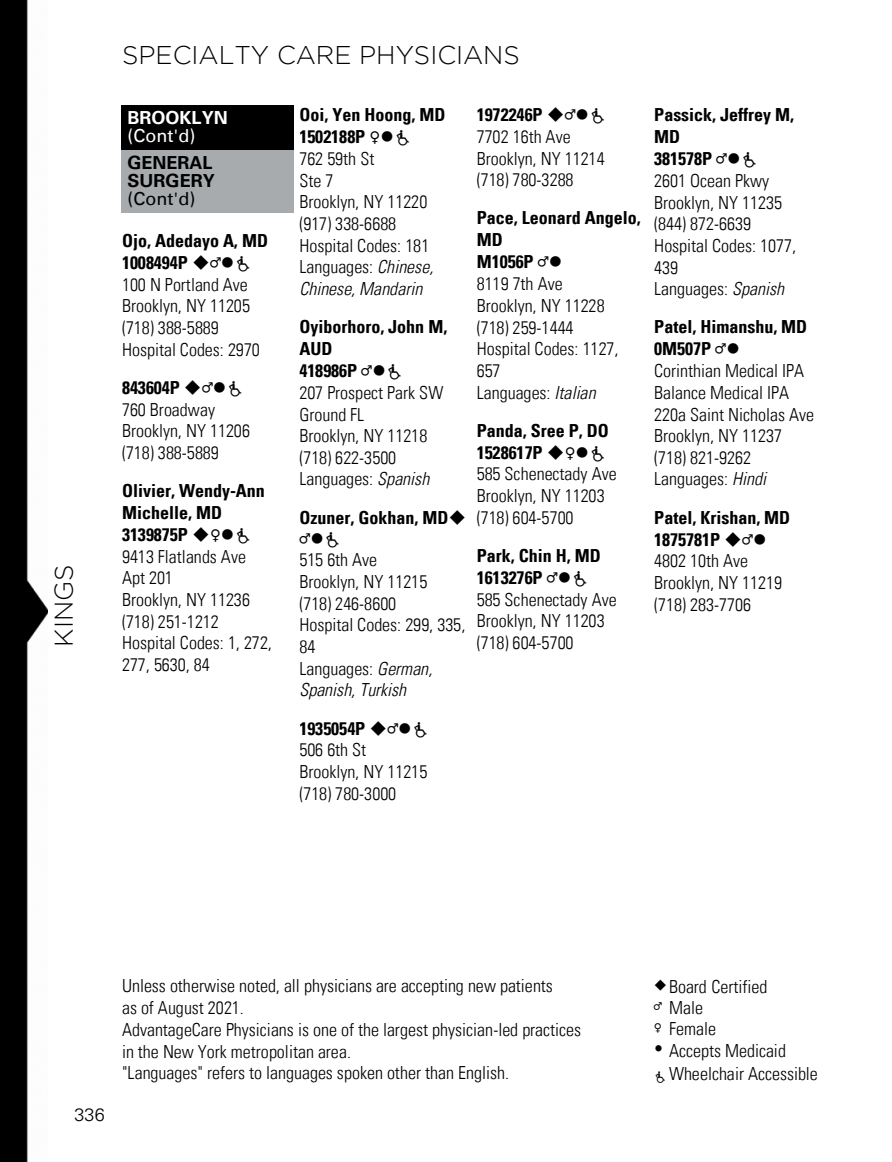
<style>
.page{position:relative;width:892px;height:1162px;background:#fff}
.page>*{position:absolute;margin:0;border:0;box-sizing:border-box;transform-origin:0 0}
.t1{font:300 25.5px "Gotham";color:#000}
.t2{font:300 condensed 18px/21.8px "Univers LT";color:#000}
.t3{font:700 18px/17.9px "Univers LT";color:#000;text-align:justify}
.t4{font:700 18px/18px "Univers LT";color:#fff}
.t5{font:300 18px "Univers LT";color:#000}
.s1{font-weight:400}
.s2{font-weight:700}
.s3{font-family:"DejaVu Sans Mono";font-weight:400;font-stretch:normal}
.s4{font-style:italic}
</style>
<div class="page">
<svg style="left:0;top:0;width:47px;height:1161px;fill:#000"></svg>
<div style="left:125px;top:109px;width:163px;height:18px;background:#000"></div>
<svg style="left:121px;top:105px;width:4px;height:4px"></svg>
<hr style="left:125px;top:105px;width:163px;height:4px;background:#000">
<svg style="left:289px;top:105px;width:4px;height:4px"></svg>
<hr style="left:121px;top:109px;width:4px;height:18px;background:#000">
<hr style="left:289px;top:109px;width:4px;height:18px;background:#000">
<div style="left:125px;top:127px;width:163px;height:18px;background:#000"></div>
<div style="left:125px;top:145px;width:163px;height:5px;background:#000"></div>
<hr style="left:121px;top:127px;width:4px;height:18px;background:#000">
<hr style="left:289px;top:127px;width:4px;height:18px;background:#000">
<div style="left:125px;top:154px;width:163px;height:18px;background:#a8abae"></div>
<svg style="left:121px;top:145px;width:4px;height:9px"></svg>
<hr style="left:125px;top:150px;width:163px;height:4px;background:#a8abae">
<svg style="left:289px;top:145px;width:4px;height:9px"></svg>
<hr style="left:121px;top:154px;width:4px;height:18px;background:#a8abae">
<hr style="left:289px;top:154px;width:4px;height:18px;background:#a8abae">
<div style="left:125px;top:172px;width:163px;height:18px;background:#a8abae"></div>
<hr style="left:121px;top:172px;width:4px;height:18px;background:#a8abae">
<hr style="left:289px;top:172px;width:4px;height:18px;background:#a8abae">
<div style="left:125px;top:190px;width:163px;height:18px;background:#a8abae"></div>
<svg style="left:121px;top:208px;width:4px;height:5px"></svg>
<div style="left:125px;top:208px;width:163px;height:5px;background:#a8abae"></div>
<svg style="left:289px;top:208px;width:4px;height:5px"></svg>
<hr style="left:121px;top:190px;width:4px;height:18px;background:#a8abae">
<hr style="left:289px;top:190px;width:4px;height:18px;background:#a8abae">
<p class="t1" style="left:54px;top:646px;width:83px;rotate:-90deg">KINGS</p>
<h1 class="t1" style="left:122px;top:46px;width:399px">SPECIALTY CARE PHYSICIANS</h1>
<p class="t4" style="left:127px;top:108px;width:102px">BROOKLYN <span class="s1">(Cont'd)</span></p>
<p class="t3" style="left:127px;top:153px;width:89px">GENERAL SURGERY <span class="s1">(Cont'd)</span></p>
<h1 class="t2" style="left:122px;top:229px;width:147px"><span class="s2">Ojo, Adedayo A, MD<br>1008494P</span> ◆<span class="s3">♂</span>●<br>100 N Portland Ave<br>Brooklyn, NY 11205 (718) 388-5889<br>Hospital Codes: 2970</h1>
<h1 class="t2" style="left:122px;top:376px;width:129px"><span class="s2">843604P</span> ◆<span class="s3">♂</span>●<br>760 Broadway<br>Brooklyn, NY 11206 (718) 388-5889</h1>
<h1 class="t2" style="left:122px;top:479px;width:151px"><span class="s2">Olivier, Wendy-Ann<br>Michelle, MD<br>3139875P</span> ◆<span class="s3">♀</span>●<br>9413 Flatlands Ave<br>Apt 201<br>Brooklyn, NY 11236 (718) 251-1212<br>Hospital Codes: 1, 272,<br>277, 5630, 84</h1>
<h1 class="t2" style="left:299px;top:103px;width:147px"><span class="s2">Ooi, Yen Hoong, MD<br>1502188P</span> <span class="s3">♀</span>●<br>762 59th St<br>Ste 7<br>Brooklyn, NY 11220 (917) 338-6688<br>Hospital Codes: 181<br>Languages: <span class="s4">Chinese,<br>Chinese, Mandarin</span></h1>
<h1 class="t2" style="left:299px;top:315px;width:149px"><span class="s2">Oyiborhoro, John M,<br>AUD<br>418986P</span> <span class="s3">♂</span>●<br>207 Prospect Park SW<br>Ground FL<br>Brooklyn, NY 11218 (718) 622-3500<br>Languages: <span class="s4">Spanish</span></h1>
<h1 class="t2" style="left:299px;top:506px;width:168px"><span class="s2">Ozuner, Gokhan, MD</span>◆ <span class="s3">♂</span>●<br>515 6th Ave<br>Brooklyn, NY 11215<br>(718) 246-8600<br>Hospital Codes: 299, 335,<br>84<br>Languages: <span class="s4">German,<br>Spanish, Turkish</span></h1>
<h1 class="t2" style="left:299px;top:716px;width:129px"><span class="s2">1935054P</span> ◆<span class="s3">♂</span>●<br>506 6th St<br>Brooklyn, NY 11215 (718) 780-3000</h1>
<h1 class="t2" style="left:476px;top:103px;width:129px"><span class="s2">1972246P</span> ◆<span class="s3">♂</span>●<br>7702 16th Ave<br>Brooklyn, NY 11214 (718) 780-3288</h1>
<h1 class="t2" style="left:476px;top:206px;width:165px"><span class="s2">Pace, Leonard Angelo,<br>MD<br>M1056P</span> <span class="s3">♂</span>●<br>8119 7th Ave<br>Brooklyn, NY 11228 (718) 259-1444<br>Hospital Codes: 1127,<br>657<br>Languages: <span class="s4">Italian</span></h1>
<h1 class="t2" style="left:476px;top:419px;width:141px"><span class="s2">Panda, Sree P, DO<br>1528617P</span> ◆<span class="s3">♀</span>●<br>585 Schenectady Ave<br>Brooklyn, NY 11203 (718) 604-5700</h1>
<h1 class="t2" style="left:476px;top:544px;width:141px"><span class="s2">Park, Chin H, MD<br>1613276P</span> <span class="s3">♂</span>●<br>585 Schenectady Ave<br>Brooklyn, NY 11203 (718) 604-5700</h1>
<h1 class="t2" style="left:654px;top:103px;width:143px"><span class="s2">Passick, Jeffrey M,<br>MD<br>381578P</span> <span class="s3">♂</span>●<br>2601 Ocean Pkwy<br>Brooklyn, NY 11235 (844) 872-6639<br>Hospital Codes: 1077,<br>439<br>Languages: <span class="s4">Spanish</span></h1>
<h1 class="t2" style="left:654px;top:315px;width:161px"><span class="s2">Patel, Himanshu, MD<br>0M507P</span> <span class="s3">♂</span>●<br>Corinthian Medical IPA<br>Balance Medical IPA<br>220a Saint Nicholas Ave<br>Brooklyn, NY 11237 (718) 821-9262<br>Languages: <span class="s4">Hindi</span></h1>
<h1 class="t2" style="left:654px;top:506px;width:137px"><span class="s2">Patel, Krishan, MD<br>1875781P</span> ◆<span class="s3">♂</span>●<br>4802 10th Ave<br>Brooklyn, NY 11219 (718) 283-7706</h1>
<p class="t5" style="left:74px;top:1103px;width:32px">336</p>
<p class="t2" style="left:122px;top:974px;width:460px">Unless otherwise noted, all physicians are accepting new patients<br>as of August 2021.<br>AdvantageCare Physicians is one of the largest physician-led practices in the New York metropolitan area.<br>"Languages" refers to languages spoken other than English.</p>
<p class="t2" style="left:653px;top:975px;width:115px;line-height:21px">◆Board Certified <sup>♂</sup> Male<br><sup>♀</sup> Female</p>
<p class="t2" style="left:668px;top:1038px;width:150px;line-height:22.5px;text-indent:-15px">• Accepts Medicaid<br>Wheelchair Accessible</p>
</div>
